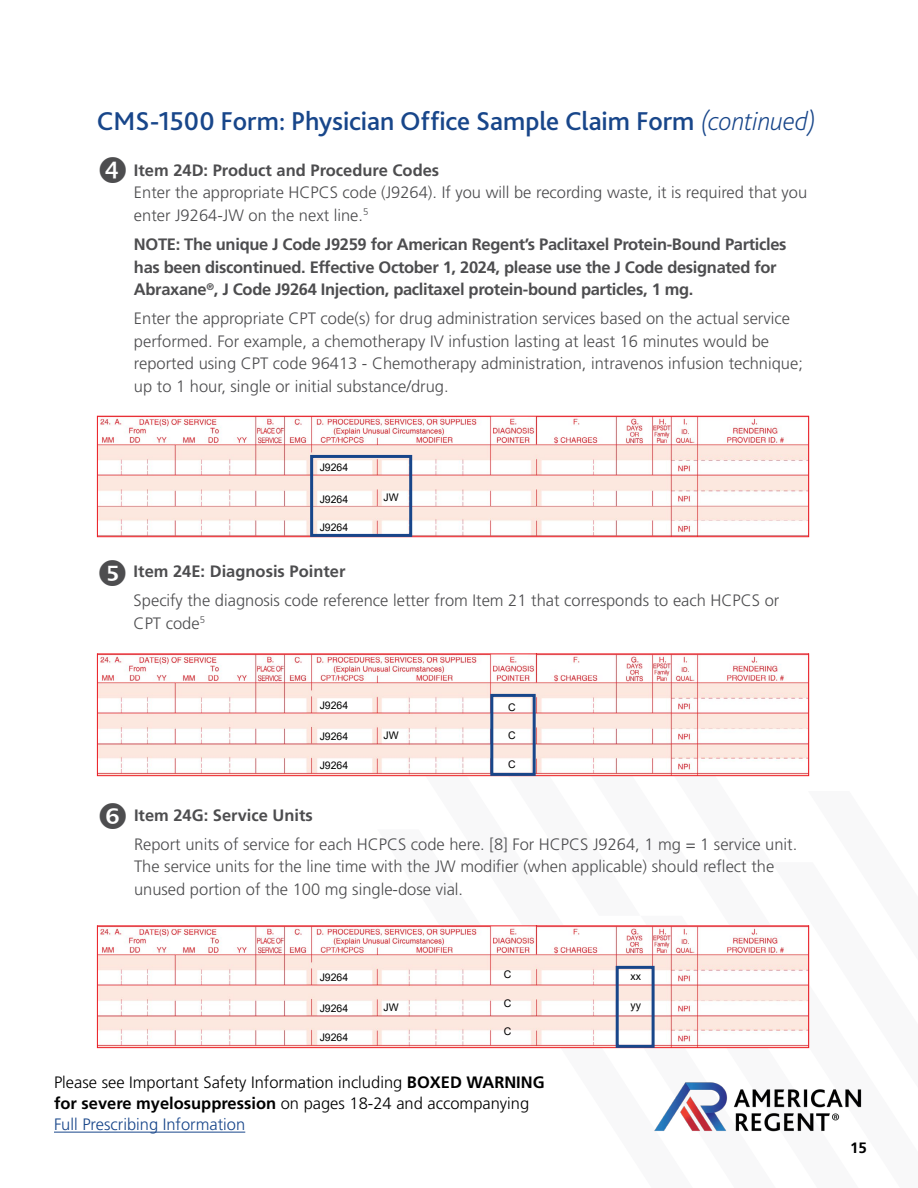
<style>
.page{position:relative;width:918px;height:1188px;background:#fff}
.page>*{position:absolute;margin:0;border:0;box-sizing:border-box;transform-origin:0 0}
.t1{font:500 27px "Bliss";letter-spacing:-.005em;color:#18468a}
.t2{font:300 16.5px/22.5px "Frutiger LT Pro";color:#4d4d4f}
.t3{font:700 16.5px/22.5px "Frutiger LT Pro";letter-spacing:-.02em;color:#4d4d4f}
.t4{font:300 16.5px/21px "Frutiger LT Pro";color:#000}
.t5{font:700 16.5px "Frutiger LT Pro";color:#4d4d4f}
.t6{font:700 15px "Frutiger LT Pro";color:#000}
.t7{font:10.5px "Arial";color:#000}
.s1{font-weight:200;font-style:italic}
.s2{font-weight:700}
.s3{color:#18468a}
</style>
<div class="page">
<svg style="left:377px;top:689px;width:433px;height:360px"></svg>
<svg style="left:771px;top:862px;width:37px;height:187px"></svg>
<svg style="left:808px;top:791px;width:2px;height:258px"></svg>
<hr style="left:54px;top:1132px;width:191px;height:1px;background:#18468a">
<img style="left:654px;top:1082px;width:208px;height:50px">
<img style="left:99px;top:418px;width:708px;height:117px">
<div style="left:97px;top:416px;width:712px;height:121px;border:1px solid #ed1d24"></div>
<div style="left:310px;top:455px;width:102px;height:82px;border:3px solid #18468a"></div>
<img style="left:99px;top:656px;width:708px;height:118px">
<div style="left:97px;top:654px;width:712px;height:122px;border:1px solid #ed1d24"></div>
<div style="left:490px;top:694px;width:46px;height:82px;border:3px solid #18468a"></div>
<img style="left:99px;top:928px;width:708px;height:118px">
<div style="left:97px;top:926px;width:712px;height:122px;border:1px solid #ed1d24"></div>
<div style="left:616px;top:966px;width:39px;height:82px;border:3px solid #18468a"></div>
<h1 class="t1" style="left:97px;top:104px;width:721px">CMS-1500 Form: Physician Office Sample Claim Form <span class="s1">(continued)</span></h1>
<p class="t5" style="left:134px;top:160px;width:307px">Item 24D: Product and Procedure Codes</p>
<p class="t2" style="left:134px;top:182px;width:675px">Enter the appropriate HCPCS code (J9264). If you will be recording waste, it is required that you enter J9264-JW on the next line.<sup>5</sup></p>
<p class="t3" style="left:134px;top:233px;width:654px">NOTE: The unique J Code J9259 for American Regent’s Paclitaxel Protein-Bound Particles has been discontinued. Effective October 1, 2024, please use the J Code designated for<br>Abraxane<sup>®</sup>, J Code J9264 Injection, paclitaxel protein-bound particles, 1 mg.</p>
<p class="t2" style="left:134px;top:308px;width:671px">Enter the appropriate CPT code(s) for drug administration services based on the actual service performed. For example, a chemotherapy IV infustion lasting at least 16 minutes would be reported using CPT code 96413 - Chemotherapy administration, intravenos infusion technique; up to 1 hour, single or initial substance/drug.</p>
<p class="t7" style="left:320px;top:460px;width:30px">J9264</p>
<p class="t7" style="left:320px;top:492px;width:30px">J9264</p>
<p class="t7" style="left:383px;top:490px;width:17px">JW</p>
<p class="t7" style="left:320px;top:520px;width:30px">J9264</p>
<p class="t5" style="left:134px;top:561px;width:213px">Item 24E: Diagnosis Pointer</p>
<p class="t2" style="left:134px;top:589px;width:647px">Specify the diagnosis code reference letter from Item 21 that corresponds to each HCPCS or<br>CPT code<sup>5</sup></p>
<p class="t7" style="left:320px;top:698px;width:30px">J9264</p>
<p class="t7" style="left:320px;top:730px;width:30px">J9264</p>
<p class="t7" style="left:383px;top:728px;width:17px">JW</p>
<p class="t7" style="left:320px;top:758px;width:30px">J9264</p>
<p class="t7" style="left:508px;top:700px;width:9px">C</p>
<p class="t7" style="left:508px;top:728px;width:9px">C</p>
<p class="t7" style="left:508px;top:757px;width:9px">C</p>
<p class="t5" style="left:134px;top:805px;width:180px">Item 24G: Service Units</p>
<p class="t2" style="left:134px;top:833px;width:665px">Report units of service for each HCPCS code here. [8] For HCPCS J9264, 1 mg = 1 service unit.<br>The service units for the line time with the JW modifier (when applicable) should reflect the unused portion of the 100 mg single-dose vial.</p>
<p class="t7" style="left:320px;top:970px;width:30px">J9264</p>
<p class="t7" style="left:320px;top:1001px;width:30px">J9264</p>
<p class="t7" style="left:383px;top:1000px;width:17px">JW</p>
<p class="t7" style="left:320px;top:1030px;width:30px">J9264</p>
<p class="t7" style="left:504px;top:967px;width:9px">C</p>
<p class="t7" style="left:504px;top:996px;width:9px">C</p>
<p class="t7" style="left:504px;top:1024px;width:9px">C</p>
<p class="t4" style="left:54px;top:1072px;width:492px">Please see Important Safety Information including <span class="s2">BOXED WARNING for severe myelosuppression</span> on pages 18-24 and accompanying<br><span class="s3">Full Prescribing Information</span></p>
<p class="t7" style="left:630px;top:969px;width:12px">xx</p>
<p class="t7" style="left:630px;top:998px;width:12px">yy</p>
<p class="t6" style="left:850px;top:1139px;width:18px">15</p>
</div>
